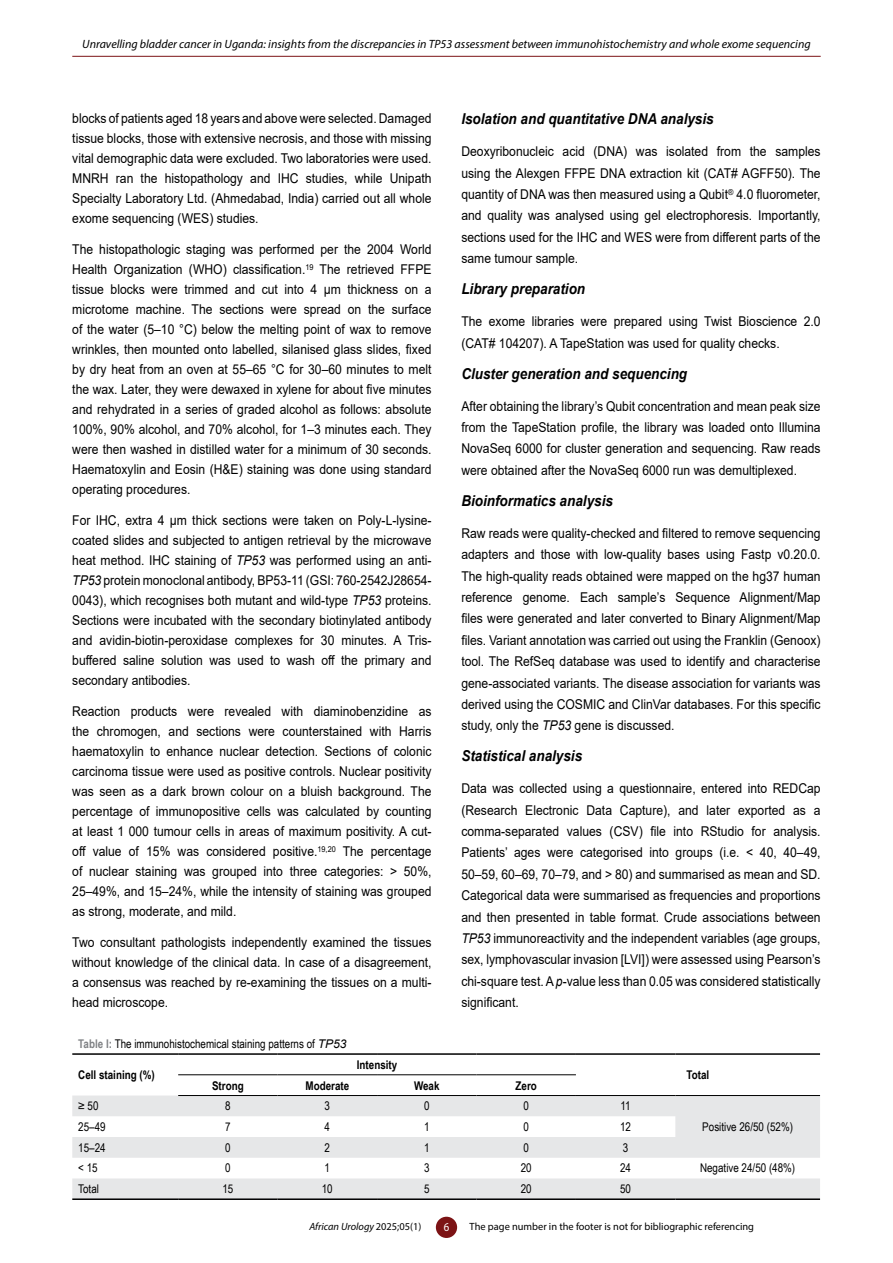
<style>
.page{position:relative;width:893px;height:1263px;background:#fff}
.page>*{position:absolute;margin:0;border:0;box-sizing:border-box;transform-origin:0 0}
.t1{font:italic 700 15px "Arial";color:#000;scale:.9 1}
.t2{font:13.5px/20.1px "Arial";color:#000;text-align:justify;scale:.9 1}
.t3{font:12px "Arial Narrow";color:#000}
.t4{font:italic 12px "Myriad Pro";color:#000}
.t5{font:700 12px "Arial Narrow";color:#000}
.t6{font:12px "Myriad Pro";color:#fff;scale:.9 1}
.t7{font:10.5px "Myriad Pro";color:#000}
.t8{font:italic 10.5px "Myriad Pro";color:#000}
.s1{font-style:italic}
.s2{font-weight:700;color:#808285}
.s3{font-family:"Arial";font-style:italic}
.s4{font-style:normal}
</style>
<div class="page">
<div style="left:436px;top:1217px;width:21px;height:21px;background:#7c1315;border-radius:50%"></div>
<hr style="left:72px;top:56px;width:749px;height:1px;background:#7c1315">
<svg style="left:72px;top:1095px;width:748px;height:103px;fill:#e6e7e8"></svg>
<hr style="left:72px;top:1053px;width:106px;height:2px;background:#000">
<hr style="left:178px;top:1053px;width:100px;height:2px;background:#000">
<hr style="left:278px;top:1053px;width:99px;height:2px;background:#000">
<hr style="left:377px;top:1053px;width:99px;height:2px;background:#000">
<hr style="left:476px;top:1053px;width:100px;height:2px;background:#000">
<hr style="left:576px;top:1053px;width:99px;height:2px;background:#000">
<hr style="left:675px;top:1053px;width:145px;height:2px;background:#000">
<hr style="left:72px;top:1198px;width:106px;height:2px;background:#000">
<hr style="left:178px;top:1198px;width:100px;height:2px;background:#000">
<hr style="left:278px;top:1198px;width:99px;height:2px;background:#000">
<hr style="left:377px;top:1198px;width:99px;height:2px;background:#000">
<hr style="left:476px;top:1198px;width:100px;height:2px;background:#000">
<hr style="left:576px;top:1198px;width:99px;height:2px;background:#000">
<hr style="left:675px;top:1198px;width:145px;height:2px;background:#000">
<hr style="left:178px;top:1074px;width:100px;height:1px;background:#000">
<hr style="left:278px;top:1074px;width:99px;height:1px;background:#000">
<hr style="left:377px;top:1074px;width:99px;height:1px;background:#000">
<hr style="left:476px;top:1074px;width:100px;height:1px;background:#000">
<hr style="left:178px;top:1095px;width:100px;height:1px;background:#000">
<hr style="left:278px;top:1095px;width:99px;height:1px;background:#000">
<hr style="left:377px;top:1095px;width:99px;height:1px;background:#000">
<hr style="left:476px;top:1095px;width:100px;height:1px;background:#000">
<hr style="left:576px;top:1095px;width:99px;height:1px;background:#000">
<hr style="left:675px;top:1095px;width:145px;height:1px;background:#000">
<p class="t4" style="left:82px;top:37px;width:730px">Unravelling bladder cancer in Uganda: insights from the discrepancies in TP53 assessment between immunohistochemistry and whole exome sequencing</p>
<p class="t2" style="left:72px;top:108px;width:401px">blocks of patients aged 18 years and above were selected. Damaged tissue blocks, those with extensive necrosis, and those with missing vital demographic data were excluded. Two laboratories were used.<br>MNRH ran the histopathology and IHC studies, while Unipath Specialty Laboratory Ltd. (Ahmedabad, India) carried out all whole exome sequencing (WES) studies.</p>
<p class="t2" style="left:72px;top:239px;width:401px">The histopathologic staging was performed per the 2004 World Health Organization (WHO) classification.<sup>19</sup> The retrieved FFPE tissue blocks were trimmed and cut into 4 µm thickness on a microtome machine. The sections were spread on the surface of the water (5–10 °C) below the melting point of wax to remove wrinkles, then mounted onto labelled, silanised glass slides, fixed by dry heat from an oven at 55–65 °C for 30–60 minutes to melt the wax. Later, they were dewaxed in xylene for about five minutes and rehydrated in a series of graded alcohol as follows: absolute 100%, 90% alcohol, and 70% alcohol, for 1–3 minutes each. They were then washed in distilled water for a minimum of 30 seconds.<br>Haematoxylin and Eosin (H&amp;E) staining was done using standard operating procedures.</p>
<p class="t2" style="left:72px;top:510px;width:401px">For IHC, extra 4 μm thick sections were taken on Poly-L-lysine&shy;coated slides and subjected to antigen retrieval by the microwave heat method. IHC staining of <span class="s1">TP53</span> was performed using an anti-<span class="s1">TP53</span> protein monoclonal antibody, BP53-11 (GSI: 760-2542J28654- 0043), which recognises both mutant and wild-type <span class="s1">TP53</span> proteins.<br>Sections were incubated with the secondary biotinylated antibody and avidin-biotin-peroxidase complexes for 30 minutes. A Tris&shy;buffered saline solution was used to wash off the primary and secondary antibodies.</p>
<p class="t2" style="left:72px;top:701px;width:401px">Reaction products were revealed with diaminobenzidine as the chromogen, and sections were counterstained with Harris haematoxylin to enhance nuclear detection. Sections of colonic carcinoma tissue were used as positive controls. Nuclear positivity was seen as a dark brown colour on a bluish background. The percentage of immunopositive cells was calculated by counting at least 1 000 tumour cells in areas of maximum positivity. A cut&shy;off value of 15% was considered positive.<sup>19,20</sup> The percentage of nuclear staining was grouped into three categories: &gt; 50%, 25–49%, and 15–24%, while the intensity of staining was grouped as strong, moderate, and mild.</p>
<p class="t2" style="left:72px;top:932px;width:401px">Two consultant pathologists independently examined the tissues without knowledge of the clinical data. In case of a disagreement, a consensus was reached by re-examining the tissues on a multi&shy;head microscope.</p>
<p class="t1" style="left:461px;top:109px;width:282px">Isolation and quantitative DNA analysis</p>
<p class="t2" style="left:461px;top:141px;width:401px;line-height:21.3px">Deoxyribonucleic acid (DNA) was isolated from the samples using the Alexgen FFPE DNA extraction kit (CAT# AGFF50). The quantity of DNA was then measured using a Qubit<sup>®</sup> 4.0 fluorometer, and quality was analysed using gel electrophoresis. Importantly, sections used for the IHC and WES were from different parts of the same tumour sample.</p>
<p class="t1" style="left:461px;top:279px;width:139px">Library preparation</p>
<p class="t2" style="left:461px;top:311px;width:401px;line-height:21.3px">The exome libraries were prepared using Twist Bioscience 2.0 (CAT# 104207). A TapeStation was used for quality checks.</p>
<p class="t1" style="left:461px;top:363px;width:252px">Cluster generation and sequencing</p>
<p class="t2" style="left:461px;top:395px;width:401px;line-height:21.3px">After obtaining the library’s Qubit concentration and mean peak size from the TapeStation profile, the library was loaded onto Illumina NovaSeq 6000 for cluster generation and sequencing. Raw reads were obtained after the NovaSeq 6000 run was demultiplexed.</p>
<p class="t1" style="left:461px;top:491px;width:170px">Bioinformatics analysis</p>
<p class="t2" style="left:461px;top:522px;width:401px;line-height:21.3px">Raw reads were quality-checked and filtered to remove sequencing adapters and those with low-quality bases using Fastp v0.20.0.<br>The high-quality reads obtained were mapped on the hg37 human reference genome. Each sample’s Sequence Alignment/Map files were generated and later converted to Binary Alignment/Map files. Variant annotation was carried out using the Franklin (Genoox) tool. The RefSeq database was used to identify and characterise gene-associated variants. The disease association for variants was derived using the COSMIC and ClinVar databases. For this specific study, only the <span class="s1">TP53</span> gene is discussed.</p>
<p class="t1" style="left:461px;top:746px;width:136px">Statistical analysis</p>
<p class="t2" style="left:461px;top:778px;width:401px;line-height:21.3px">Data was collected using a questionnaire, entered into REDCap (Research Electronic Data Capture), and later exported as a comma-separated values (CSV) file into RStudio for analysis.<br>Patients’ ages were categorised into groups (i.e. &lt; 40, 40–49, 50–59, 60–69, 70–79, and &gt; 80) and summarised as mean and SD.<br>Categorical data were summarised as frequencies and proportions and then presented in table format. Crude associations between <span class="s1">TP53</span> immunoreactivity and the independent variables (age groups, sex, lymphovascular invasion [LVI]) were assessed using Pearson’s chi-square test. A <span class="s1">p</span>-value less than 0.05 was considered statistically significant.</p>
<p class="t3" style="left:78px;top:1035px;width:270px"><span class="s2">Table I:</span> The immunohistochemical staining patterns of <span class="s3">TP53</span></p>
<p class="t5" style="left:78px;top:1066px;width:78px">Cell staining (%)</p>
<p class="t5" style="left:357px;top:1055px;width:42px">Intensity</p>
<p class="t5" style="left:212px;top:1076px;width:33px">Strong</p>
<p class="t5" style="left:305px;top:1076px;width:45px">Moderate</p>
<p class="t5" style="left:414px;top:1076px;width:27px">Weak</p>
<p class="t5" style="left:516px;top:1076px;width:23px">Zero</p>
<p class="t5" style="left:687px;top:1066px;width:24px">Total</p>
<p class="t3" style="left:78px;top:1097px;width:22px">≥ 50</p>
<p class="t3" style="left:225px;top:1097px;width:7px">8</p>
<p class="t3" style="left:325px;top:1097px;width:7px">3</p>
<p class="t3" style="left:424px;top:1097px;width:7px">0</p>
<p class="t3" style="left:523px;top:1097px;width:7px">0</p>
<p class="t3" style="left:620px;top:1097px;width:12px">11</p>
<p class="t3" style="left:78px;top:1118px;width:29px">25–49</p>
<p class="t3" style="left:225px;top:1118px;width:7px">7</p>
<p class="t3" style="left:325px;top:1118px;width:7px">4</p>
<p class="t3" style="left:424px;top:1118px;width:7px">1</p>
<p class="t3" style="left:523px;top:1118px;width:7px">0</p>
<p class="t3" style="left:620px;top:1118px;width:12px">12</p>
<p class="t3" style="left:702px;top:1118px;width:92px">Positive 26/50 (52%)</p>
<p class="t3" style="left:78px;top:1139px;width:29px">15–24</p>
<p class="t3" style="left:225px;top:1139px;width:7px">0</p>
<p class="t3" style="left:325px;top:1139px;width:7px">2</p>
<p class="t3" style="left:424px;top:1139px;width:7px">1</p>
<p class="t3" style="left:523px;top:1139px;width:7px">0</p>
<p class="t3" style="left:623px;top:1139px;width:7px">3</p>
<p class="t3" style="left:78px;top:1159px;width:21px">&lt; 15</p>
<p class="t3" style="left:225px;top:1159px;width:7px">0</p>
<p class="t3" style="left:325px;top:1159px;width:7px">1</p>
<p class="t3" style="left:424px;top:1159px;width:7px">3</p>
<p class="t3" style="left:521px;top:1159px;width:12px">20</p>
<p class="t3" style="left:620px;top:1159px;width:12px">24</p>
<p class="t3" style="left:700px;top:1159px;width:97px">Negative 24/50 (48%)</p>
<p class="t3" style="left:78px;top:1180px;width:22px">Total</p>
<p class="t3" style="left:222px;top:1180px;width:12px">15</p>
<p class="t3" style="left:322px;top:1180px;width:12px">10</p>
<p class="t3" style="left:424px;top:1180px;width:7px">5</p>
<p class="t3" style="left:521px;top:1180px;width:12px">20</p>
<p class="t3" style="left:620px;top:1180px;width:12px">50</p>
<p class="t8" style="left:309px;top:1220px;width:113px">African Urology <span class="s4">2025;05(1)</span></p>
<p class="t7" style="left:470px;top:1220px;width:286px">The page number in the footer is not for bibliographic referencing</p>
<p class="t6" style="left:444px;top:1220px;width:8px">6</p>
</div>
